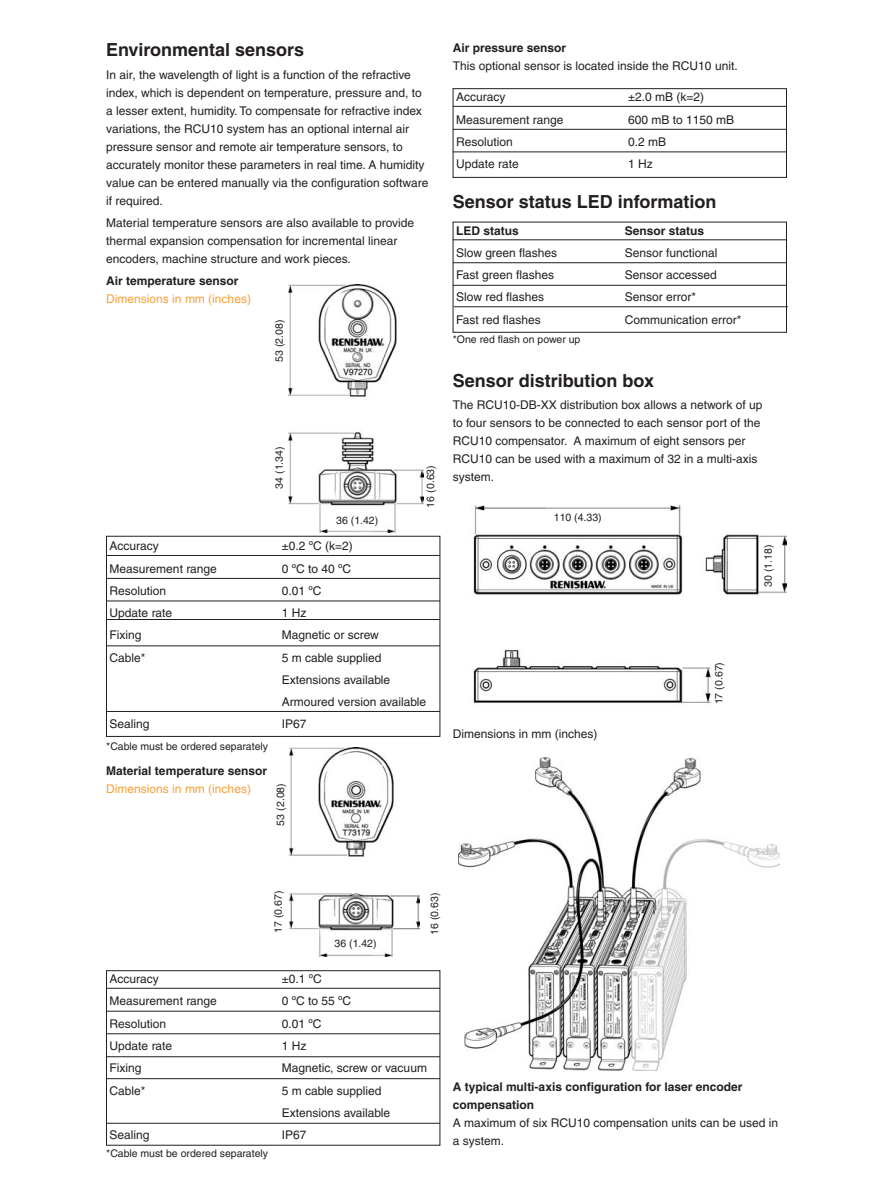
<style>
.page{position:relative;width:893px;height:1191px;background:#fff}
.page>*{position:absolute;margin:0;border:0;box-sizing:border-box;transform-origin:0 0}
.t1{font:700 18px "Helvetica";color:#231f20}
.t2{font:12px/18px "Helvetica";color:#231f20}
.t3{font:700 12px/18px "Helvetica";color:#231f20}
.t4{font:12px "Helvetica";color:#f9a03a}
.t5{font:10.5px "Helvetica";color:#231f20}
</style>
<div class="page">
<img style="left:288px;top:284px;width:135px;height:248px">
<hr style="left:106px;top:555px;width:334px;height:1px;background:#231f20">
<div style="left:106px;top:536px;width:334px;height:200px;border:1px solid #231f20"></div>
<hr style="left:106px;top:578px;width:334px;height:1px;background:#231f20">
<hr style="left:106px;top:600px;width:334px;height:1px;background:#231f20">
<hr style="left:106px;top:645px;width:334px;height:1px;background:#231f20">
<hr style="left:106px;top:619px;width:334px;height:1px;background:#231f20">
<hr style="left:106px;top:711px;width:334px;height:1px;background:#231f20">
<hr style="left:106px;top:988px;width:334px;height:1px;background:#231f20">
<div style="left:106px;top:970px;width:334px;height:175px;border:1px solid #231f20"></div>
<hr style="left:106px;top:1011px;width:334px;height:1px;background:#231f20">
<hr style="left:106px;top:1033px;width:334px;height:1px;background:#231f20">
<hr style="left:106px;top:1078px;width:334px;height:1px;background:#231f20">
<hr style="left:106px;top:1056px;width:334px;height:1px;background:#231f20">
<hr style="left:106px;top:1123px;width:334px;height:1px;background:#231f20">
<img style="left:289px;top:748px;width:130px;height:208px">
<hr style="left:453px;top:106px;width:334px;height:1px;background:#231f20">
<div style="left:453px;top:88px;width:334px;height:90px;border:1px solid #231f20"></div>
<hr style="left:453px;top:129px;width:334px;height:1px;background:#231f20">
<hr style="left:453px;top:152px;width:334px;height:1px;background:#231f20">
<hr style="left:453px;top:239px;width:334px;height:1px;background:#231f20">
<hr style="left:453px;top:262px;width:334px;height:1px;background:#231f20">
<hr style="left:453px;top:285px;width:334px;height:1px;background:#231f20">
<hr style="left:454px;top:306px;width:334px;height:1px;background:#231f20">
<img style="left:473px;top:505px;width:314px;height:199px">
<img style="left:459px;top:757px;width:321px;height:313px">
<h1 class="t1" style="left:106px;top:39px;width:199px">Environmental sensors</h1>
<p class="t2" style="left:106px;top:65px;width:324px">In air, the wavelength of light is a function of the refractive index, which is dependent on temperature, pressure and, to a lesser extent, humidity. To compensate for refractive index variations, the RCU10 system has an optional internal air pressure sensor and remote air temperature sensors, to accurately monitor these parameters in real time. A humidity value can be entered manually via the configuration software if required.</p>
<p class="t2" style="left:106px;top:214px;width:309px">Material temperature sensors are also available to provide thermal expansion compensation for incremental linear encoders, machine structure and work pieces.</p>
<p class="t3" style="left:106px;top:271px;width:134px">Air temperature sensor</p>
<p class="t4" style="left:106px;top:291px;width:146px">Dimensions in mm (inches)</p>
<p class="t5" style="left:273px;top:362px;width:44px;rotate:-90deg">53 (2.08)</p>
<p class="t5" style="left:273px;top:489px;width:44px;rotate:-90deg">34 (1.34)</p>
<p class="t5" style="left:336px;top:514px;width:44px">36 (1.42)</p>
<p class="t5" style="left:424px;top:507px;width:44px;rotate:-90deg">16 (0.63)</p>
<p class="t2" style="left:110px;top:537px;width:51px">Accuracy</p>
<p class="t2" style="left:282px;top:537px;width:73px">±0.2 ºC (k=2)</p>
<p class="t2" style="left:110px;top:559px;width:109px">Measurement range</p>
<p class="t2" style="left:282px;top:559px;width:71px">0 ºC to 40 ºC</p>
<p class="t2" style="left:110px;top:581px;width:58px">Resolution</p>
<p class="t2" style="left:282px;top:581px;width:41px">0.01 ºC</p>
<p class="t2" style="left:110px;top:604px;width:64px">Update rate</p>
<p class="t2" style="left:282px;top:604px;width:26px">1 Hz</p>
<p class="t2" style="left:110px;top:626px;width:34px">Fixing</p>
<p class="t2" style="left:282px;top:626px;width:99px">Magnetic or screw</p>
<p class="t2" style="left:110px;top:648px;width:37px">Cable*</p>
<p class="t2" style="left:282px;top:646px;width:146px;line-height:22.2px">5 m cable supplied<br>Extensions available<br>Armoured version available</p>
<p class="t2" style="left:110px;top:715px;width:42px">Sealing</p>
<p class="t2" style="left:282px;top:715px;width:26px">IP67</p>
<p class="t5" style="left:106px;top:740px;width:163px">*Cable must be ordered separately</p>
<p class="t3" style="left:106px;top:761px;width:162px">Material temperature sensor</p>
<p class="t4" style="left:106px;top:781px;width:146px">Dimensions in mm (inches)</p>
<p class="t5" style="left:274px;top:825px;width:44px;rotate:-90deg">53 (2.08)</p>
<p class="t3" style="left:453px;top:38px;width:115px">Air pressure sensor</p>
<p class="t2" style="left:453px;top:57px;width:286px">This optional sensor is located inside the RCU10 unit.</p>
<p class="t2" style="left:456px;top:88px;width:51px">Accuracy</p>
<p class="t2" style="left:628px;top:88px;width:78px">±2.0 mB (k=2)</p>
<p class="t2" style="left:456px;top:110px;width:109px">Measurement range</p>
<p class="t2" style="left:628px;top:110px;width:108px">600 mB to 1150 mB</p>
<p class="t2" style="left:456px;top:133px;width:58px">Resolution</p>
<p class="t2" style="left:628px;top:133px;width:40px">0.2 mB</p>
<p class="t2" style="left:456px;top:155px;width:64px">Update rate</p>
<p class="t2" style="left:628px;top:155px;width:26px">1 Hz</p>
<h1 class="t1" style="left:453px;top:190px;width:265px">Sensor status LED information</h1>
<p class="t3" style="left:456px;top:221px;width:64px">LED status</p>
<p class="t3" style="left:625px;top:221px;width:81px">Sensor status</p>
<p class="t2" style="left:456px;top:244px;width:103px">Slow green flashes</p>
<p class="t2" style="left:625px;top:244px;width:94px">Sensor functional</p>
<p class="t2" style="left:456px;top:266px;width:99px">Fast green flashes</p>
<p class="t2" style="left:625px;top:266px;width:94px">Sensor accessed</p>
<p class="t2" style="left:456px;top:288px;width:89px">Slow red flashes</p>
<p class="t2" style="left:625px;top:288px;width:73px">Sensor error*</p>
<p class="t2" style="left:456px;top:310px;width:86px">Fast red flashes</p>
<p class="t2" style="left:625px;top:310px;width:118px">Communication error*</p>
<p class="t5" style="left:453px;top:333px;width:129px">*One red flash on power up</p>
<h1 class="t1" style="left:453px;top:370px;width:203px">Sensor distribution box</h1>
<p class="t2" style="left:453px;top:396px;width:311px">The RCU10-DB-XX distribution box allows a network of up to four sensors to be connected to each sensor port of the RCU10 compensator. A maximum of eight sensors per RCU10 can be used with a maximum of 32 in a multi-axis system.</p>
<p class="t5" style="left:554px;top:511px;width:49px">110 (4.33)</p>
<p class="t2" style="left:453px;top:725px;width:146px">Dimensions in mm (inches)</p>
<p class="t5" style="left:713px;top:704px;width:44px;rotate:-90deg">17 (0.67)</p>
<p class="t5" style="left:762px;top:587px;width:44px;rotate:-90deg">30 (1.18)</p>
<p class="t5" style="left:272px;top:933px;width:44px;rotate:-90deg">17 (0.67)</p>
<p class="t5" style="left:335px;top:937px;width:44px">36 (1.42)</p>
<p class="t5" style="left:428px;top:935px;width:44px;rotate:-90deg">16 (0.63)</p>
<p class="t2" style="left:110px;top:970px;width:51px">Accuracy</p>
<p class="t2" style="left:282px;top:970px;width:42px">±0.1 ºC</p>
<p class="t2" style="left:110px;top:992px;width:109px">Measurement range</p>
<p class="t2" style="left:282px;top:992px;width:71px">0 ºC to 55 ºC</p>
<p class="t2" style="left:110px;top:1014px;width:58px">Resolution</p>
<p class="t2" style="left:282px;top:1014px;width:41px">0.01 ºC</p>
<p class="t2" style="left:110px;top:1036px;width:64px">Update rate</p>
<p class="t2" style="left:282px;top:1036px;width:26px">1 Hz</p>
<p class="t2" style="left:110px;top:1059px;width:34px">Fixing</p>
<p class="t2" style="left:282px;top:1059px;width:147px">Magnetic, screw or vacuum</p>
<p class="t2" style="left:110px;top:1081px;width:37px">Cable*</p>
<p class="t2" style="left:282px;top:1079px;width:110px;line-height:22.2px">5 m cable supplied<br>Extensions available</p>
<p class="t2" style="left:110px;top:1125px;width:42px">Sealing</p>
<p class="t2" style="left:282px;top:1125px;width:26px">IP67</p>
<p class="t5" style="left:106px;top:1147px;width:163px">*Cable must be ordered separately</p>
<p class="t3" style="left:453px;top:1077px;width:291px">A typical multi-axis configuration for laser encoder compensation</p>
<p class="t2" style="left:453px;top:1113px;width:327px">A maximum of six RCU10 compensation units can be used in a system.</p>
</div>
